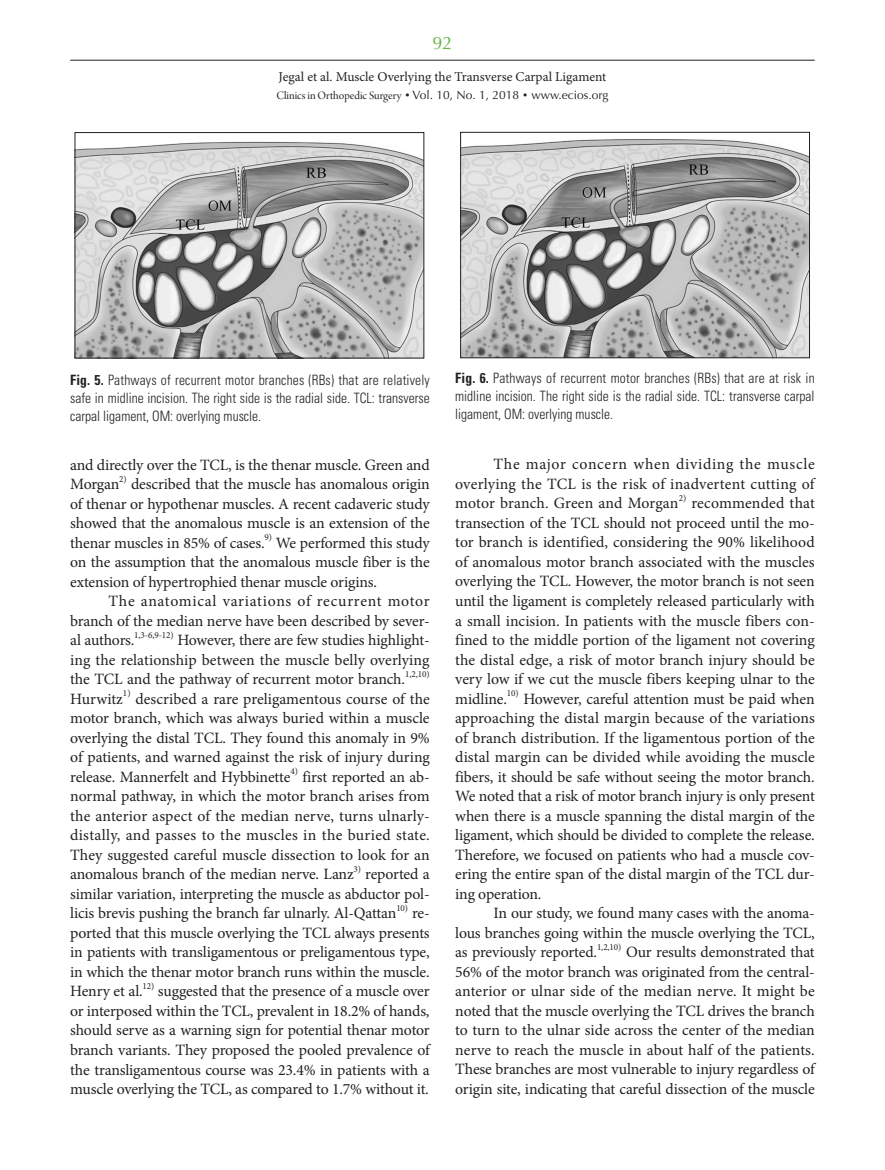
<style>
.page{position:relative;width:885px;height:1170px;background:#fff}
.page>*{position:absolute;margin:0;border:0;box-sizing:border-box;transform-origin:0 0}
.t1{font:18px "Optima LT Std";color:#63b445}
.t2{font:15.75px/19.5px "Minion Pro";letter-spacing:-.01em;color:#231f20;text-align:justify}
.t3{font:300 condensed 14.25px/18px "Univers";color:#231f20;text-align:justify;scale:.95 1}
.t4{font:13.5px "Minion Pro";color:#231f20}
.t5{font:12px "Optima LT Std";color:#231f20}
.t6{font:9.15px "Minion Pro";letter-spacing:-.01em;color:#231f20}
.s1{font-family:"Arno Pro Display"}
.s2{font-size:9px}
.s3{font-weight:700}
</style>
<div class="page">
<hr style="left:70px;top:60px;width:744px;height:1px;background:#231f20">
<img style="left:77px;top:141px;width:345px;height:215px">
<div style="left:75px;top:132px;width:349px;height:226px;border:1px solid #231f20"></div>
<img style="left:462px;top:139px;width:345px;height:217px">
<div style="left:460px;top:132px;width:349px;height:226px;border:1px solid #231f20"></div>
<p class="t1" style="left:432px;top:32px;width:22px">92</p>
<p class="t4" style="left:278px;top:68px;width:329px">Jegal et al. Muscle Overlying the Transverse Carpal Ligament</p>
<p class="t5" style="left:276px;top:88px;width:333px"><span class="s1">Clinics in Orthopedic Surgery</span> <span class="s2">•</span> Vol. 10, No. 1, 2018 <span class="s2">•</span> www.ecios.org</p>
<p class="t3" style="left:70px;top:370px;width:380px"><span class="s3">Fig. 5.</span> Pathways of recurrent motor branches (RBs) that are relatively safe in midline incision. The right side is the radial side. TCL: transverse carpal ligament, OM: overlying muscle.</p>
<p class="t3" style="left:455px;top:369px;width:380px"><span class="s3">Fig. 6.</span> Pathways of recurrent motor branches (RBs) that are at risk in midline incision. The right side is the radial side. TCL: transverse carpal ligament, OM: overlying muscle.</p>
<p class="t2" style="left:70px;top:455px;width:361px">and directly over the TCL, is the thenar muscle. Green and<br>Morgan</p>
<p class="t6" style="left:119px;top:472px;width:9px">2)</p>
<p class="t2" style="left:70px;top:474px;width:361px;text-indent:61px">described that the muscle has anomalous origin of thenar or hypothenar muscles. A recent cadaveric study showed that the anomalous muscle is an extension of the thenar muscles in 85% of cases.</p>
<p class="t6" style="left:264px;top:531px;width:9px">9)</p>
<p class="t2" style="left:70px;top:533px;width:361px;text-indent:206px">We performed this study on the assumption that the anomalous muscle fiber is the extension of hypertrophied thenar muscle origins.</p>
<p class="t2" style="left:70px;top:591px;width:361px;text-indent:38px">The anatomical variations of recurrent motor branch of the median nerve have been described by sever&shy;al authors.</p>
<p class="t6" style="left:134px;top:628px;width:41px">1,3-6,9-12)</p>
<p class="t2" style="left:70px;top:630px;width:361px;text-indent:107px">However, there are few studies highlight&shy;ing the relationship between the muscle belly overlying the TCL and the pathway of recurrent motor branch.</p>
<p class="t6" style="left:405px;top:667px;width:26px">1,2,10)</p>
<p class="t2" style="left:70px;top:689px;width:54px">Hurwitz</p>
<p class="t6" style="left:123px;top:687px;width:9px">1)</p>
<p class="t2" style="left:70px;top:689px;width:361px;text-indent:65px">described a rare preligamentous course of the motor branch, which was always buried within a muscle overlying the distal TCL. They found this anomaly in 9% of patients, and warned against the risk of injury during release. Mannerfelt and Hybbinette</p>
<p class="t6" style="left:290px;top:765px;width:9px">4)</p>
<p class="t2" style="left:70px;top:767px;width:361px;text-indent:232px">first reported an ab&shy;normal pathway, in which the motor branch arises from the anterior aspect of the median nerve, turns ulnarly&shy;distally, and passes to the muscles in the buried state.<br>They suggested careful muscle dissection to look for an anomalous branch of the median nerve. Lanz</p>
<p class="t6" style="left:353px;top:862px;width:9px">3)</p>
<p class="t2" style="left:70px;top:864px;width:361px;text-indent:295px">reported a similar variation, interpreting the muscle as abductor pol&shy;licis brevis pushing the branch far ulnarly. Al-Qattan</p>
<p class="t6" style="left:396px;top:901px;width:13px">10)</p>
<p class="t2" style="left:70px;top:903px;width:361px;text-indent:342px">re&shy;ported that this muscle overlying the TCL always presents in patients with transligamentous or preligamentous type, in which the thenar motor branch runs within the muscle.<br>Henry et al.</p>
<p class="t6" style="left:142px;top:979px;width:13px">12)</p>
<p class="t2" style="left:70px;top:981px;width:361px;text-indent:88px">suggested that the presence of a muscle over or interposed within the TCL, prevalent in 18.2% of hands, should serve as a warning sign for potential thenar motor branch variants. They proposed the pooled prevalence of the transligamentous course was 23.4% in patients with a muscle overlying the TCL, as compared to 1.7% without it.</p>
<p class="t2" style="left:455px;top:454px;width:361px;text-indent:38px">The major concern when dividing the muscle overlying the TCL is the risk of inadvertent cutting of motor branch. Green and Morgan</p>
<p class="t6" style="left:678px;top:492px;width:9px">2)</p>
<p class="t2" style="left:455px;top:493px;width:361px;text-indent:236px">recommended that transection of the TCL should not proceed until the mo&shy;tor branch is identified, considering the 90% likelihood of anomalous motor branch associated with the muscles overlying the TCL. However, the motor branch is not seen until the ligament is completely released particularly with a small incision. In patients with the muscle fibers con&shy;fined to the middle portion of the ligament not covering the distal edge, a risk of motor branch injury should be very low if we cut the muscle fibers keeping ulnar to the midline.</p>
<p class="t6" style="left:507px;top:687px;width:13px">10)</p>
<p class="t2" style="left:455px;top:688px;width:361px;text-indent:68px">However, careful attention must be paid when approaching the distal margin because of the variations of branch distribution. If the ligamentous portion of the distal margin can be divided while avoiding the muscle fibers, it should be safe without seeing the motor branch.<br>We noted that a risk of motor branch injury is only present when there is a muscle spanning the distal margin of the ligament, which should be divided to complete the release.<br>Therefore, we focused on patients who had a muscle cov&shy;ering the entire span of the distal margin of the TCL dur&shy;ing operation.</p>
<p class="t2" style="left:455px;top:903px;width:361px;text-indent:38px">In our study, we found many cases with the anoma&shy;lous branches going within the muscle overlying the TCL, as previously reported.</p>
<p class="t6" style="left:597px;top:940px;width:26px">1,2,10)</p>
<p class="t2" style="left:455px;top:942px;width:361px;text-indent:171px">Our results demonstrated that 56% of the motor branch was originated from the central&shy;anterior or ulnar side of the median nerve. It might be noted that the muscle overlying the TCL drives the branch to turn to the ulnar side across the center of the median nerve to reach the muscle in about half of the patients.<br>These branches are most vulnerable to injury regardless of origin site, indicating that careful dissection of the muscle</p>
</div>
